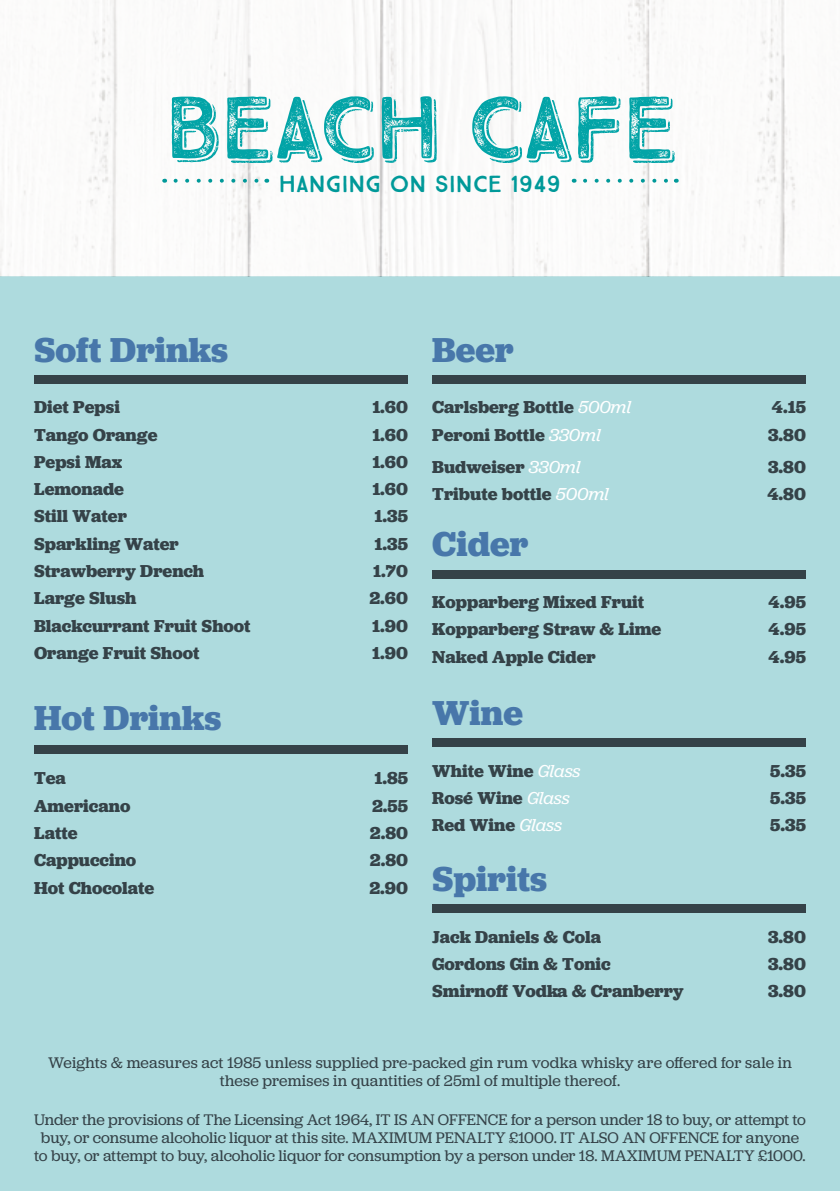
<style>
.page{position:relative;width:840px;height:1191px;background:#fff}
.page>*{position:absolute;margin:0;border:0;box-sizing:border-box;transform-origin:0 0}
.t1{font:88.4px "True North Textures 3 D";letter-spacing:-.05em;color:#02a4a7}
.t2{font:700 36px "Jubilat";color:#4877aa}
.t3{font:23.4px "True North";color:#099}
.t4{font:700 18px "Jubilat";color:#354248}
.t5{font:16px/18px "Jubilat";color:#354248;text-align:center}
.s1{font-weight:400;font-style:italic;color:#fff}
</style>
<div class="page">
<div style="left:0;top:276px;width:839px;height:915px;background:#aedbde"></div>
<img style="left:0;top:0;width:834px;height:276px">
<svg style="left:175px;top:179px;width:85px;height:4px"></svg>
<svg style="left:584px;top:179px;width:85px;height:4px"></svg>
<div style="left:34px;top:375px;width:374px;height:8px;background:#354248"></div>
<div style="left:432px;top:375px;width:373px;height:8px;background:#354248"></div>
<div style="left:432px;top:570px;width:373px;height:8px;background:#354248"></div>
<div style="left:432px;top:738px;width:373px;height:9px;background:#354248"></div>
<div style="left:432px;top:904px;width:373px;height:9px;background:#354248"></div>
<div style="left:34px;top:745px;width:374px;height:8px;background:#354248"></div>
<h1 class="t1" style="left:162px;top:75px;width:516px">BEACH CAFE</h1>
<p class="t3" style="left:279px;top:170px;width:283px">HANGING ON SINCE 1949</p>
<h2 class="t2" style="left:34px;top:326px;width:195px">Soft Drinks</h2>
<h2 class="t2" style="left:432px;top:326px;width:83px">Beer</h2>
<p class="t4" style="left:34px;top:396px;width:87px">Diet Pepsi</p>
<p class="t4" style="left:372px;top:396px;width:37px">1.60</p>
<p class="t4" style="left:34px;top:423px;width:125px">Tango Orange</p>
<p class="t4" style="left:372px;top:423px;width:37px">1.60</p>
<p class="t4" style="left:34px;top:450px;width:90px">Pepsi Max</p>
<p class="t4" style="left:372px;top:450px;width:37px">1.60</p>
<p class="t4" style="left:34px;top:477px;width:91px">Lemonade</p>
<p class="t4" style="left:372px;top:477px;width:37px">1.60</p>
<p class="t4" style="left:34px;top:505px;width:94px">Still Water</p>
<p class="t4" style="left:374px;top:505px;width:35px">1.35</p>
<p class="t4" style="left:34px;top:532px;width:146px">Sparkling Water</p>
<p class="t4" style="left:374px;top:532px;width:35px">1.35</p>
<p class="t4" style="left:34px;top:559px;width:171px">Strawberry Drench</p>
<p class="t4" style="left:373px;top:559px;width:36px">1.70</p>
<p class="t4" style="left:34px;top:586px;width:104px">Large Slush</p>
<p class="t4" style="left:369px;top:586px;width:40px">2.60</p>
<p class="t4" style="left:34px;top:614px;width:218px">Blackcurrant Fruit Shoot</p>
<p class="t4" style="left:372px;top:614px;width:37px">1.90</p>
<p class="t4" style="left:34px;top:641px;width:167px">Orange Fruit Shoot</p>
<p class="t4" style="left:372px;top:641px;width:37px">1.90</p>
<h2 class="t2" style="left:34px;top:694px;width:189px">Hot Drinks</h2>
<p class="t4" style="left:34px;top:766px;width:33px">Tea</p>
<p class="t4" style="left:374px;top:766px;width:35px">1.85</p>
<p class="t4" style="left:34px;top:794px;width:98px">Americano</p>
<p class="t4" style="left:372px;top:794px;width:37px">2.55</p>
<p class="t4" style="left:34px;top:821px;width:45px">Latte</p>
<p class="t4" style="left:369px;top:821px;width:40px">2.80</p>
<p class="t4" style="left:34px;top:848px;width:104px">Cappuccino</p>
<p class="t4" style="left:369px;top:848px;width:40px">2.80</p>
<p class="t4" style="left:34px;top:876px;width:122px">Hot Chocolate</p>
<p class="t4" style="left:369px;top:876px;width:40px">2.90</p>
<p class="t4" style="left:432px;top:396px;width:200px">Carlsberg Bottle <span class="s1">500ml</span></p>
<p class="t4" style="left:771px;top:396px;width:36px">4.15</p>
<p class="t4" style="left:432px;top:423px;width:170px">Peroni Bottle <span class="s1">330ml</span></p>
<p class="t4" style="left:767px;top:423px;width:39px">3.80</p>
<p class="t4" style="left:432px;top:455px;width:150px">Budweiser <span class="s1">330ml</span></p>
<p class="t4" style="left:767px;top:455px;width:39px">3.80</p>
<p class="t4" style="left:432px;top:482px;width:178px">Tribute bottle <span class="s1">500ml</span></p>
<p class="t4" style="left:767px;top:482px;width:40px">4.80</p>
<h2 class="t2" style="left:432px;top:521px;width:97px">Cider</h2>
<p class="t4" style="left:432px;top:590px;width:213px">Kopparberg Mixed Fruit</p>
<p class="t4" style="left:768px;top:590px;width:39px">4.95</p>
<p class="t4" style="left:432px;top:618px;width:230px">Kopparberg Straw &amp; Lime</p>
<p class="t4" style="left:768px;top:618px;width:39px">4.95</p>
<p class="t4" style="left:432px;top:645px;width:165px">Naked Apple Cider</p>
<p class="t4" style="left:768px;top:645px;width:39px">4.95</p>
<h2 class="t2" style="left:432px;top:689px;width:92px">Wine</h2>
<p class="t4" style="left:432px;top:759px;width:150px">White Wine <span class="s1">Glass</span></p>
<p class="t4" style="left:769px;top:759px;width:37px">5.35</p>
<p class="t4" style="left:432px;top:786px;width:139px">Rosé Wine <span class="s1">Glass</span></p>
<p class="t4" style="left:769px;top:786px;width:37px">5.35</p>
<p class="t4" style="left:432px;top:813px;width:131px">Red Wine <span class="s1">Glass</span></p>
<p class="t4" style="left:769px;top:813px;width:37px">5.35</p>
<h2 class="t2" style="left:432px;top:855px;width:116px">Spirits</h2>
<p class="t4" style="left:432px;top:925px;width:170px">Jack Daniels &amp; Cola</p>
<p class="t4" style="left:767px;top:925px;width:39px">3.80</p>
<p class="t4" style="left:432px;top:952px;width:180px">Gordons Gin &amp; Tonic</p>
<p class="t4" style="left:767px;top:952px;width:39px">3.80</p>
<p class="t4" style="left:432px;top:979px;width:253px">Smirnoff Vodka &amp; Cranberry</p>
<p class="t4" style="left:767px;top:979px;width:39px">3.80</p>
<p class="t5" style="left:48px;top:1053px;width:744px">Weights &amp; measures act 1985 unless supplied pre-packed gin rum vodka whisky are offered for sale in these premises in quantities of 25ml of multiple thereof.</p>
<p class="t5" style="left:34px;top:1110px;width:773px">Under the provisions of The Licensing Act 1964, IT IS AN OFFENCE for a person under 18 to buy, or attempt to buy, or consume alcoholic liquor at this site. MAXIMUM PENALTY £1000. IT ALSO AN OFFENCE for anyone to buy, or attempt to buy, alcoholic liquor for consumption by a person under 18. MAXIMUM PENALTY £1000.</p>
</div>
